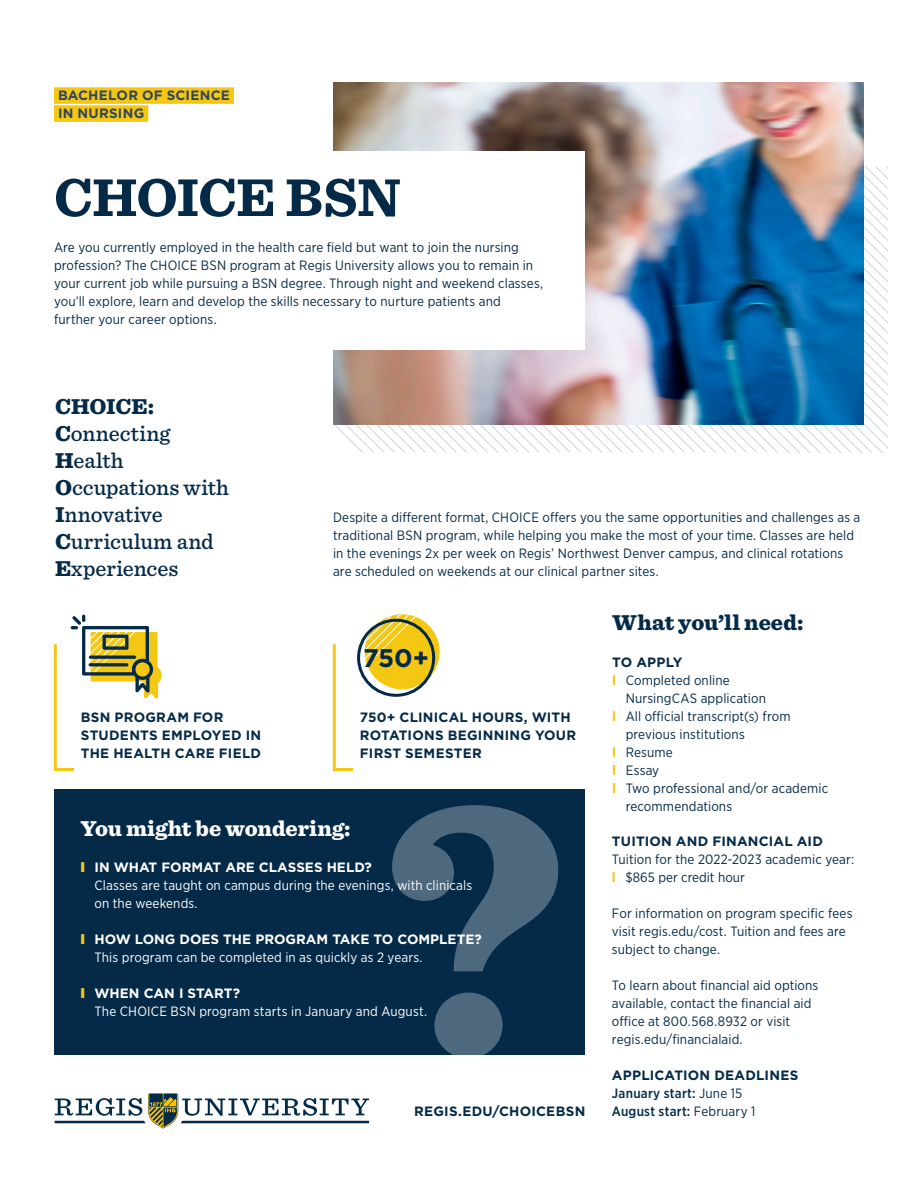
<style>
.page{position:relative;width:918px;height:1188px;background:#fff}
.page>*{position:absolute;margin:0;border:0;box-sizing:border-box;transform-origin:0 0}
.t1{font:700 55.5px "Sentinel";letter-spacing:-.01em;color:#042a48}
.t2{font:700 25.5px "Gotham";color:#042a48}
.t3{font:500 22.5px/27px "Sentinel";color:#042a48}
.t4{font:900 22.5px "Sentinel";letter-spacing:-.005em;color:#fff}
.t5{font:900 22.5px "Sentinel";color:#042a48}
.t6{font:13.5px/18px "Gotham Narrow";letter-spacing:.01em;color:#042a48}
.t7{font:700 13.5px/18px "Gotham";letter-spacing:.015em;color:#042a48}
.Bullet_Body{font:13.5px/18px "Gotham Narrow";letter-spacing:.01em;color:#fff}
.t8{font:700 13.5px "Gotham";color:#fff}
.t9{font:500 13.5px "Gotham Narrow";letter-spacing:.015em;color:#042a48}
.t10{font:700 13.5px "Gotham";letter-spacing:.02em;color:#32455f}
.s1{font-weight:900}
.s2{font-weight:900;color:#f3c712}
.s3{font-family:"Gotham";font-weight:700;color:#f3c712}
.s4{font-weight:400}
</style>
<div class="page">
<div style="left:54px;top:87px;width:180px;height:17px;background:#f3c712"></div>
<div style="left:54px;top:105px;width:94px;height:17px;background:#f3c712"></div>
<svg style="left:375px;top:424px;width:126px;height:29px"></svg>
<svg style="left:501px;top:424px;width:114px;height:29px"></svg>
<svg style="left:615px;top:166px;width:273px;height:287px"></svg>
<img style="left:333px;top:82px;width:531px;height:342px">
<div style="left:54px;top:151px;width:531px;height:199px;background:#fff"></div>
<svg style="left:55px;top:1094px;width:314px;height:35px"></svg>
<svg style="left:332px;top:644px;width:21px;height:127px"></svg>
<svg style="left:365px;top:614px;width:75px;height:75px"></svg>
<div style="left:357px;top:619px;width:78px;height:78px;border:3px solid #042a48;border-radius:50%"></div>
<div style="left:54px;top:789px;width:531px;height:265px;background:#042a48"></div>
<svg style="left:53px;top:615px;width:109px;height:156px"></svg>
<svg style="left:392px;top:805px;width:168px;height:250px"></svg>
<p class="t10" style="left:58px;top:86px;width:173px">BACHELOR OF SCIENCE</p>
<p class="t10" style="left:58px;top:104px;width:88px">IN NURSING</p>
<p class="t1" style="left:54px;top:154px;width:348px">CHOICE BSN</p>
<p class="t6" style="left:54px;top:238px;width:491px">Are you currently employed in the health care field but want to join the nursing profession? The CHOICE BSN program at Regis University allows you to remain in your current job while pursuing a BSN degree. Through night and weekend classes, you’ll explore, learn and develop the skills necessary to nurture patients and further your career options.</p>
<p class="t3" style="left:55px;top:392px;width:176px"><span class="s1">CHOICE:<br>C</span>onnecting<br><span class="s1">H</span>ealth<br><span class="s1">O</span>ccupations with<br><span class="s1">I</span>nnovative<br><span class="s1">C</span>urriculum and<br><span class="s1">E</span>xperiences</p>
<p class="t6" style="left:333px;top:508px;width:529px">Despite a different format, CHOICE offers you the same opportunities and challenges as a traditional BSN program, while helping you make the most of your time. Classes are held in the evenings 2x per week on Regis’ Northwest Denver campus, and clinical rotations are scheduled on weekends at our clinical partner sites.</p>
<p class="t7" style="left:81px;top:708px;width:182px">BSN PROGRAM FOR<br>STUDENTS EMPLOYED IN</p>
<p class="t7" style="left:81px;top:744px;width:182px">THE HEALTH CARE FIELD</p>
<p class="t2" style="left:363px;top:641px;width:68px">750+</p>
<p class="t7" style="left:360px;top:708px;width:218px">750+ CLINICAL HOURS, WITH<br>ROTATIONS BEGINNING YOUR<br>FIRST SEMESTER</p>
<p class="t4" style="left:81px;top:811px;width:271px">You might be wondering:</p>
<p class="t8" style="left:81px;top:859px;width:293px"><span class="s2">l</span> IN WHAT FORMAT ARE CLASSES HELD?</p>
<p class="Bullet_Body" style="left:94px;top:876px;width:379px">Classes are taught on campus during the evenings, with clinicals on the weekends.</p>
<p class="t8" style="left:81px;top:931px;width:402px"><span class="s2">l</span> HOW LONG DOES THE PROGRAM TAKE TO COMPLETE?</p>
<p class="Bullet_Body" style="left:94px;top:948px;width:330px">This program can be completed in as quickly as 2 years.</p>
<p class="t8" style="left:81px;top:985px;width:161px"><span class="s2">l</span> WHEN CAN I START?</p>
<p class="Bullet_Body" style="left:94px;top:1002px;width:334px">The CHOICE BSN program starts in January and August.</p>
<p class="t7" style="left:414px;top:1102px;width:173px">REGIS.EDU/CHOICEBSN</p>
<p class="t5" style="left:612px;top:605px;width:193px">What you’ll need:</p>
<p class="t7" style="left:612px;top:653px;width:72px">TO APPLY</p>
<p class="t6" style="left:626px;top:671px;width:142px;text-indent:-14px"><span class="s3">l</span> Completed online<br>NursingCAS application</p>
<p class="t6" style="left:626px;top:707px;width:166px;text-indent:-14px"><span class="s3">l</span> All official transcript(s) from previous institutions</p>
<p class="t6" style="left:612px;top:743px;width:62px"><span class="s3">l</span> Resume</p>
<p class="t6" style="left:612px;top:761px;width:49px"><span class="s3">l</span> Essay</p>
<p class="t6" style="left:626px;top:779px;width:204px;text-indent:-14px"><span class="s3">l</span> Two professional and/or academic recommendations</p>
<p class="t7" style="left:612px;top:832px;width:212px">TUITION AND FINANCIAL AID</p>
<p class="t6" style="left:612px;top:850px;width:244px">Tuition for the 2022-2023 academic year:</p>
<p class="t6" style="left:612px;top:868px;width:134px"><span class="s3">l</span> $865 per credit hour</p>
<p class="t6" style="left:612px;top:904px;width:242px">For information on program specific fees visit regis.edu/cost. Tuition and fees are subject to change.</p>
<p class="t6" style="left:612px;top:976px;width:208px">To learn about financial aid options available, contact the financial aid office at 800.568.8932 or visit regis.edu/financialaid.</p>
<p class="t7" style="left:612px;top:1066px;width:188px">APPLICATION DEADLINES</p>
<p class="t9" style="left:612px;top:1085px;width:132px">January start: <span class="s4">June 15</span></p>
<p class="t9" style="left:612px;top:1103px;width:145px">August start: <span class="s4">February 1</span></p>
</div>
